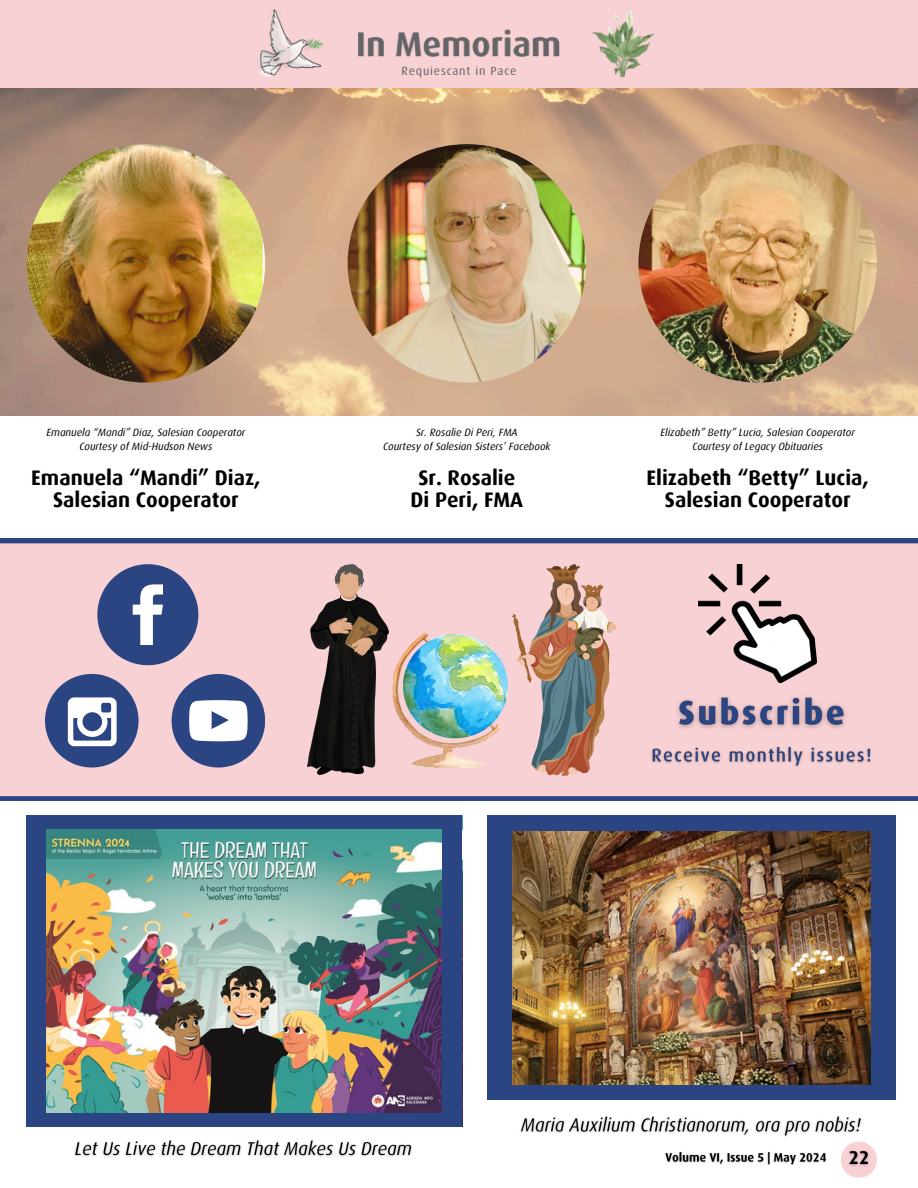
<style>
.page{position:relative;width:918px;height:1188px;background:#fff}
.page>*{position:absolute;margin:0;border:0;box-sizing:border-box;transform-origin:0 0}
.t1{font:700 21px/22.5px "Dax";color:#000;text-align:center}
.t2{font:12px "Dax";letter-spacing:.07em;color:#636466}
.t3{font:italic 10.5px "Dax";color:#000}
</style>
<div class="page">
<img style="left:0;top:88px;width:918px;height:327px">
<div style="left:841px;top:1142px;width:36px;height:36px;background:#f8d1d4;border-radius:50%"></div>
<div style="left:0;top:0;width:918px;height:88px;background:#f8d1d4"></div>
<img style="left:258px;top:9px;width:396px;height:69px">
<div style="left:27px;top:815px;width:435px;height:311px;background:#2b4583"></div>
<img style="left:47px;top:830px;width:395px;height:282px">
<div style="left:487px;top:815px;width:408px;height:285px;background:#2b4583"></div>
<img style="left:512px;top:831px;width:358px;height:253px">
<svg style="left:0;top:539px;width:918px;height:262px;background:#eac7ce"></svg>
<img style="left:27px;top:144px;width:238px;height:239px;border-radius:50%">
<img style="left:348px;top:144px;width:238px;height:239px;border-radius:50%">
<img style="left:639px;top:144px;width:238px;height:239px;border-radius:50%">
<div style="left:45px;top:674px;width:93px;height:93px;background:#2b4583;border-radius:50%"></div>
<svg style="left:68px;top:697px;width:49px;height:49px"></svg>
<svg style="left:97px;top:564px;width:101px;height:101px;background:#6c75a0"></svg>
<div style="left:172px;top:674px;width:93px;height:93px;background:#2b4583;border-radius:50%"></div>
<svg style="left:189px;top:700px;width:59px;height:41px;background:#e4e7ef"></svg>
<img style="left:699px;top:564px;width:118px;height:118px">
<img style="left:307px;top:564px;width:81px;height:211px">
<img style="left:512px;top:565px;width:105px;height:210px">
<img style="left:393px;top:632px;width:115px;height:135px">
<img style="left:665px;top:1151px;width:162px;height:14px">
<img style="left:844px;top:1146px;width:29px;height:20px">
<img style="left:520px;top:1116px;width:342px;height:20px">
<img style="left:74px;top:1140px;width:338px;height:17px">
<img style="left:669px;top:689px;width:185px;height:47px">
<img style="left:648px;top:742px;width:228px;height:30px">
<p class="t2" style="left:401px;top:64px;width:117px">Requiescant in Pace</p>
<h2 class="t3" style="left:47px;top:429px;width:200px">Emanuela “Mandi” Diaz, Salesian Cooperator</h2>
<p class="t3" style="left:79px;top:443px;width:135px">Courtesy of Mid-Hudson News</p>
<p class="t3" style="left:661px;top:429px;width:196px">Elizabeth” Betty” Lucia, Salesian Cooperator</p>
<p class="t3" style="left:692px;top:443px;width:132px">Courtesy of Legacy Obituaries</p>
<p class="t3" style="left:416px;top:429px;width:103px">Sr. Rosalie Di Peri, FMA</p>
<h2 class="t3" style="left:383px;top:443px;width:169px">Courtesy of Salesian Sisters’ Facebook</h2>
<h2 class="t1" style="left:411px;top:468px;width:114px">Sr. Rosalie<br>Di Peri, FMA</h2>
<p class="t1" style="left:31px;top:468px;width:231px">Emanuela “Mandi” Diaz,<br>Salesian Cooperator</p>
<p class="t1" style="left:647px;top:468px;width:224px">Elizabeth “Betty” Lucia,<br>Salesian Cooperator</p>
</div>
